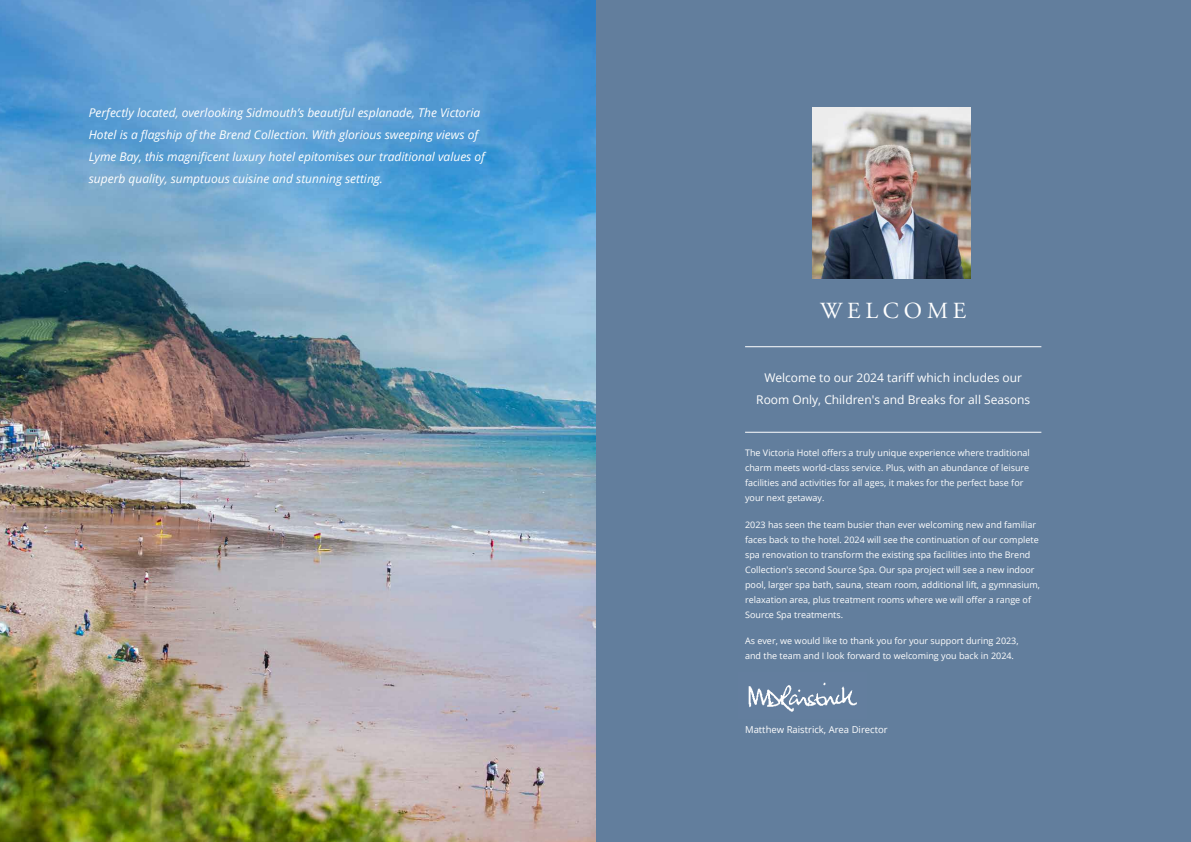
<style>
.page{position:relative;width:1191px;height:842px;background:#fff}
.page>*{position:absolute;margin:0;border:0;box-sizing:border-box;transform-origin:0 0}
.t1{font:23px "Adobe Garamond Pro";letter-spacing:.215em;color:#fff}
.t2{font:italic 12px/22px "Open Sans";color:#fff}
.t3{font:12px/22px "Open Sans";color:#fff;text-align:center}
.t4{font:9.5px "Open Sans";color:#fff}
.t5{font:9px/15px "Open Sans";color:#fff}
</style>
<div class="page">
<div style="left:595px;top:0;width:596px;height:842px;background:#627e9d"></div>
<hr style="left:745px;top:346px;width:296px;height:1px;background:#fff">
<hr style="left:745px;top:432px;width:296px;height:1px;background:#fff">
<img style="left:748px;top:682px;width:109px;height:30px">
<img style="left:0;top:0;width:595px;height:842px">
<img style="left:813px;top:108px;width:157px;height:171px">
<p class="t2" style="left:89px;top:101px;width:398px">Perfectly located, overlooking Sidmouth’s beautiful esplanade, The Victoria Hotel is a flagship of the Brend Collection. With glorious sweeping views of Lyme Bay, this magnificent luxury hotel epitomises our traditional values of superb quality, sumptuous cuisine and stunning setting.</p>
<h1 class="t1" style="left:820px;top:297px;width:148px">WELCOME</h1>
<h2 class="t3" style="left:756px;top:366px;width:275px">Welcome to our 2024 tariff which includes our<br>Room Only, Children's and Breaks for all Seasons</h2>
<p class="t5" style="left:745px;top:445px;width:286px">The Victoria Hotel offers a truly unique experience where traditional charm meets world-class service. Plus, with an abundance of leisure facilities and activities for all ages, it makes for the perfect base for your next getaway.</p>
<p class="t5" style="left:745px;top:517px;width:296px">2023 has seen the team busier than ever welcoming new and familiar faces back to the hotel. 2024 will see the continuation of our complete spa renovation to transform the existing spa facilities into the Brend Collection's second Source Spa. Our spa project will see a new indoor pool, larger spa bath, sauna, steam room, additional lift, a gymnasium, relaxation area, plus treatment rooms where we will offer a range of Source Spa treatments.</p>
<p class="t5" style="left:745px;top:633px;width:275px">As ever, we would like to thank you for your support during 2023, and the team and I look forward to welcoming you back in 2024.</p>
<p class="t4" style="left:745px;top:723px;width:144px">Matthew Raistrick, Area Director</p>
</div>
